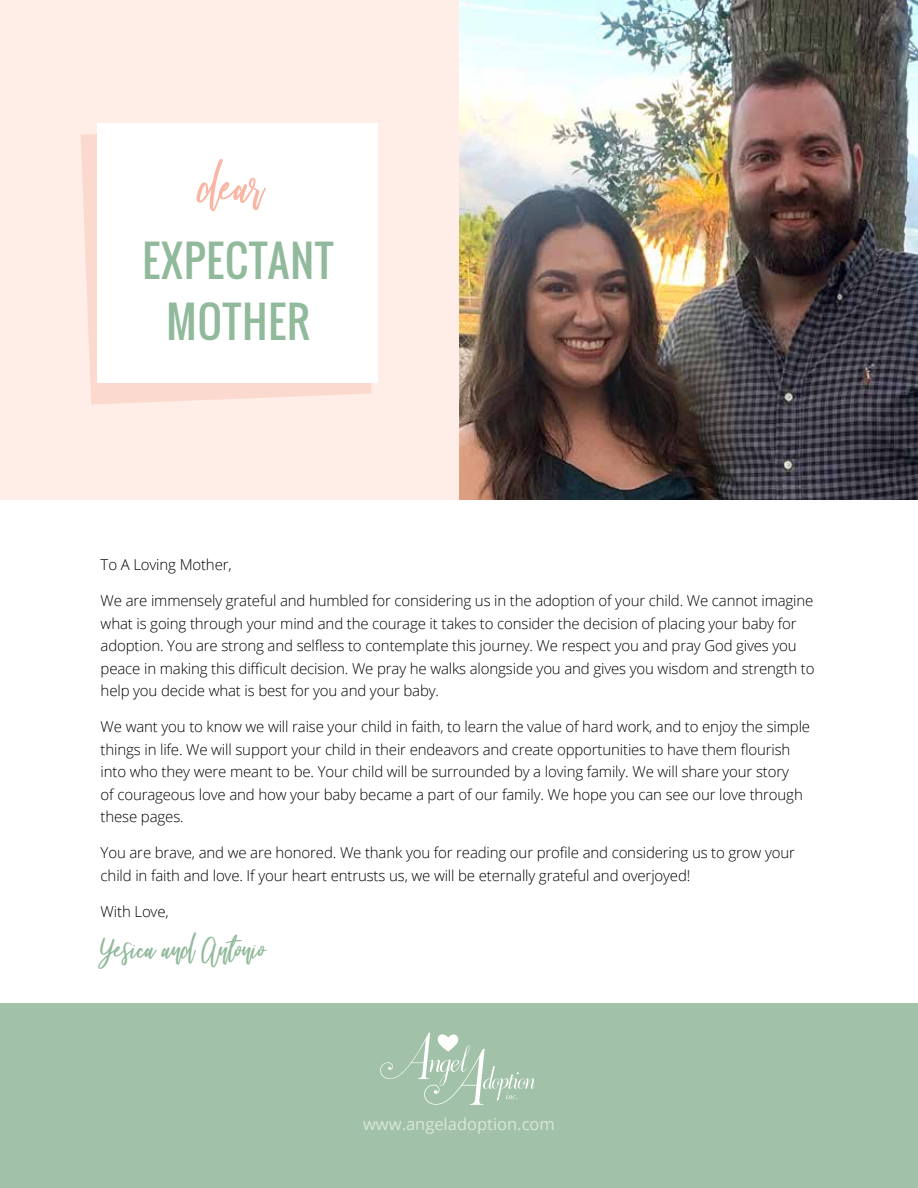
<style>
.page{position:relative;width:918px;height:1188px;background:#fff}
.page>*{position:absolute;margin:0;border:0;box-sizing:border-box;transform-origin:0 0}
.t1{font:60px "Beautiful Bloom Alt";color:#fab6a4}
.t2{font:42px/61.5px "Oswald";letter-spacing:.025em;color:#91b99b;text-align:center}
.t3{font:36px "Beautiful Bloom Alt";color:#91b99b}
.t4{font:16.5px "Open Sans";color:#fff}
.t5{font:300 15px/22.5px "Open Sans";letter-spacing:-.01em;color:#000}
</style>
<div class="page">
<div style="left:0;top:0;width:812px;height:500px;background:#feeee7"></div>
<img style="left:459px;top:0;width:459px;height:500px">
<div style="left:0;top:1003px;width:918px;height:185px;background:#a1c2a8"></div>
<svg style="left:81px;top:124px;width:291px;height:281px;fill:#fcd9ce"></svg>
<div style="left:98px;top:124px;width:280px;height:259px;background:#fff"></div>
<svg style="left:380px;top:1033px;width:155px;height:72px"></svg>
<h1 class="t1" style="left:199px;top:153px;width:66px">dear</h1>
<h2 class="t2" style="left:143px;top:230px;width:193px">EXPECTANT<br>MOTHER</h2>
<p class="t5" style="left:101px;top:553px;width:133px">To A Loving Mother,</p>
<p class="t5" style="left:101px;top:589px;width:715px">We are immensely grateful and humbled for considering us in the adoption of your child. We cannot imagine what is going through your mind and the courage it takes to consider the decision of placing your baby for adoption. You are strong and selfless to contemplate this journey. We respect you and pray God gives you peace in making this difficult decision. We pray he walks alongside you and gives you wisdom and strength to help you decide what is best for you and your baby.</p>
<p class="t5" style="left:101px;top:715px;width:711px">We want you to know we will raise your child in faith, to learn the value of hard work, and to enjoy the simple things in life. We will support your child in their endeavors and create opportunities to have them flourish into who they were meant to be. Your child will be surrounded by a loving family. We will share your story<br>of courageous love and how your baby became a part of our family. We hope you can see our love through these pages.</p>
<p class="t5" style="left:101px;top:841px;width:696px">You are brave, and we are honored. We thank you for reading our profile and considering us to grow your child in faith and love. If your heart entrusts us, we will be eternally grateful and overjoyed!</p>
<p class="t5" style="left:101px;top:900px;width:70px">With Love,</p>
<h3 class="t3" style="left:101px;top:929px;width:167px">Yesica and Antonio</h3>
<p class="t4" style="left:363px;top:1113px;width:193px">www.angeladoption.com</p>
</div>
